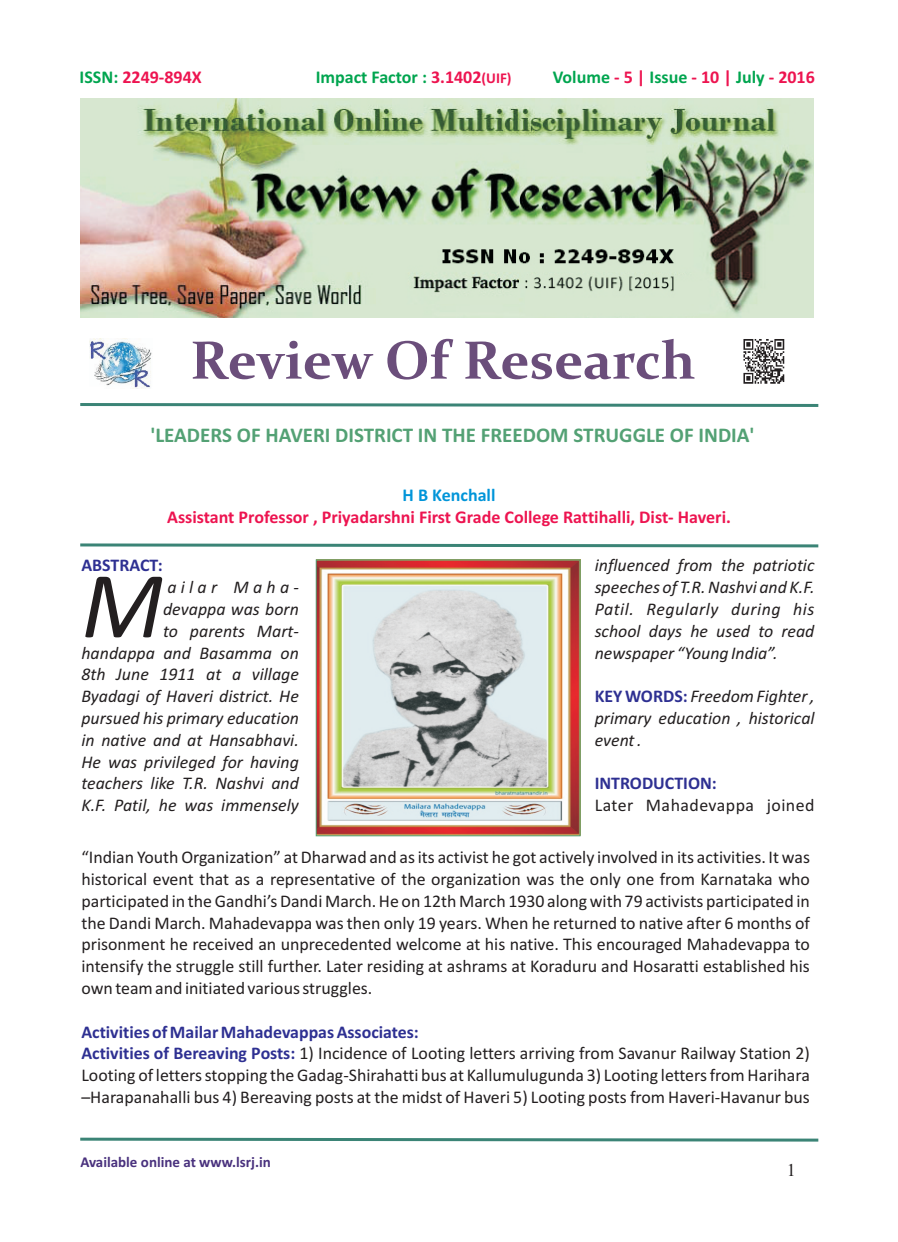
<style>
.page{position:relative;width:898px;height:1242px;background:#fff}
.page>*{position:absolute;margin:0;border:0;box-sizing:border-box;transform-origin:0 0}
.t1{font:italic 95.4px "Calibri";color:#231f20}
.t2{font:700 54px "Constantia";color:#6b4e7b}
.t3{font:700 21px "Calibri";color:#53a174}
.t4{font:700 18px "Calibri";color:#ed1450}
.t5{font:700 18px "Calibri";color:#00a54f}
.t6{font:700 18px "Calibri";color:#0095d9}
.t7{font:18px "Times New Roman";color:#231f20}
.t8{font:17.85px/21.8px "Calibri";color:#231f20;text-align:justify}
.t9{font:italic 17.85px/21.8px "Calibri";color:#231f20;text-align:justify}
.t10{font:700 17.85px "Calibri";color:#2e3092}
.t11{font:17.85px "Calibri";letter-spacing:.025em;color:#231f20}
.t12{font:italic 17.85px "Calibri";letter-spacing:.24em;color:#231f20}
.t13{font:700 15px "Calibri";color:#49317d}
.s1{color:#00a54f}
.s2{color:#ed1450}
.s3{font-size:15px;color:#ed1450}
.s4{font-weight:700;font-style:normal;color:#2e3092}
.s5{font-weight:700;color:#2e3092}
</style>
<div class="page">
<img style="left:743px;top:339px;width:42px;height:45px">
<svg style="left:80px;top:403px;width:739px;height:4px"></svg>
<svg style="left:80px;top:543px;width:739px;height:5px"></svg>
<img style="left:80px;top:99px;width:733px;height:218px">
<img style="left:89px;top:338px;width:63px;height:51px">
<img style="left:318px;top:562px;width:260px;height:272px">
<div style="left:316px;top:560px;width:264px;height:276px;border:1px solid #53a174"></div>
<svg style="left:80px;top:1137px;width:739px;height:5px"></svg>
<p class="t4" style="left:80px;top:69px;width:124px"><span class="s1">ISSN:</span> 2249-894X</p>
<p class="t5" style="left:315px;top:69px;width:197px">Impact Factor : <span class="s2">3.1402</span><span class="s3">(UIF)</span></p>
<p class="t5" style="left:552px;top:69px;width:263px">Volume <span class="s2">- 5 |</span> Issue <span class="s2">- 10 |</span> July <span class="s2">- 2016</span></p>
<h2 class="t2" style="left:190px;top:338px;width:506px">Review Of Research</h2>
<p class="t3" style="left:150px;top:426px;width:605px">'LEADERS OF HAVERI DISTRICT IN THE FREEDOM STRUGGLE OF INDIA'</p>
<p class="t6" style="left:402px;top:488px;width:94px">H B Kenchall</p>
<p class="t4" style="left:167px;top:510px;width:565px">Assistant Professor , Priyadarshni First Grade College Rattihalli, Dist- Haveri.</p>
<p class="t9" style="left:594px;top:556px;width:221px">influenced from the patriotic speeches of T.R. Nashvi and K.F.<br>Patil. Regularly during his school days he used to read newspaper “Young India”.</p>
<p class="t9" style="left:594px;top:687px;width:221px"><span class="s4">KEY WORDS:</span>Freedom Fighter , primary education , historical event .</p>
<p class="t10" style="left:81px;top:558px;width:83px">ABSTRACT:</p>
<h1 class="t1" style="left:81px;top:565px;width:83px">M</h1>
<p class="t12" style="left:167px;top:580px;width:133px">ailar Maha-</p>
<p class="t9" style="left:81px;top:599px;width:219px;text-align:right">devappa was born<br>to parents Mart-<br>handappa and Basamma on<br>8th June 1911 at a village<br>Byadagi of Haveri district. He pursued his primary education in native and at Hansabhavi.<br>He was privileged for having teachers like T.R. Nashvi and<br>K.F. Patil, he was immensely</p>
<p class="t8" style="left:81px;top:848px;width:729px">“Indian Youth Organization” at Dharwad and as its activist he got actively involved in its activities. It was historical event that as a representative of the organization was the only one from Karnataka who participated in the Gandhi’s Dandi March. He on 12th March 1930 along with 79 activists participated in the Dandi March. Mahadevappa was then only 19 years. When he returned to native after 6 months of prisonment he received an unprecedented welcome at his native. This encouraged Mahadevappa to intensify the struggle still further. Later residing at ashrams at Koraduru and Hosaratti established his own team and initiated various struggles.</p>
<p class="t10" style="left:594px;top:776px;width:123px">INTRODUCTION:</p>
<p class="t11" style="left:594px;top:798px;width:221px">Later Mahadevappa joined</p>
<p class="t10" style="left:81px;top:1024px;width:339px">Activities of Mailar Mahadevappas Associates:</p>
<p class="t8" style="left:81px;top:1044px;width:729px"><span class="s5">Activities of Bereaving Posts:</span> 1) Incidence of Looting letters arriving from Savanur Railway Station 2)<br>Looting of letters stopping the Gadag-Shirahatti bus at Kallumulugunda 3) Looting letters from Harihara –Harapanahalli bus 4) Bereaving posts at the midst of Haveri 5) Looting posts from Haveri-Havanur bus</p>
<p class="t13" style="left:80px;top:1155px;width:192px">Available online at www.lsrj.in</p>
<p class="t7" style="left:786px;top:1164px;width:10px">1</p>
</div>
